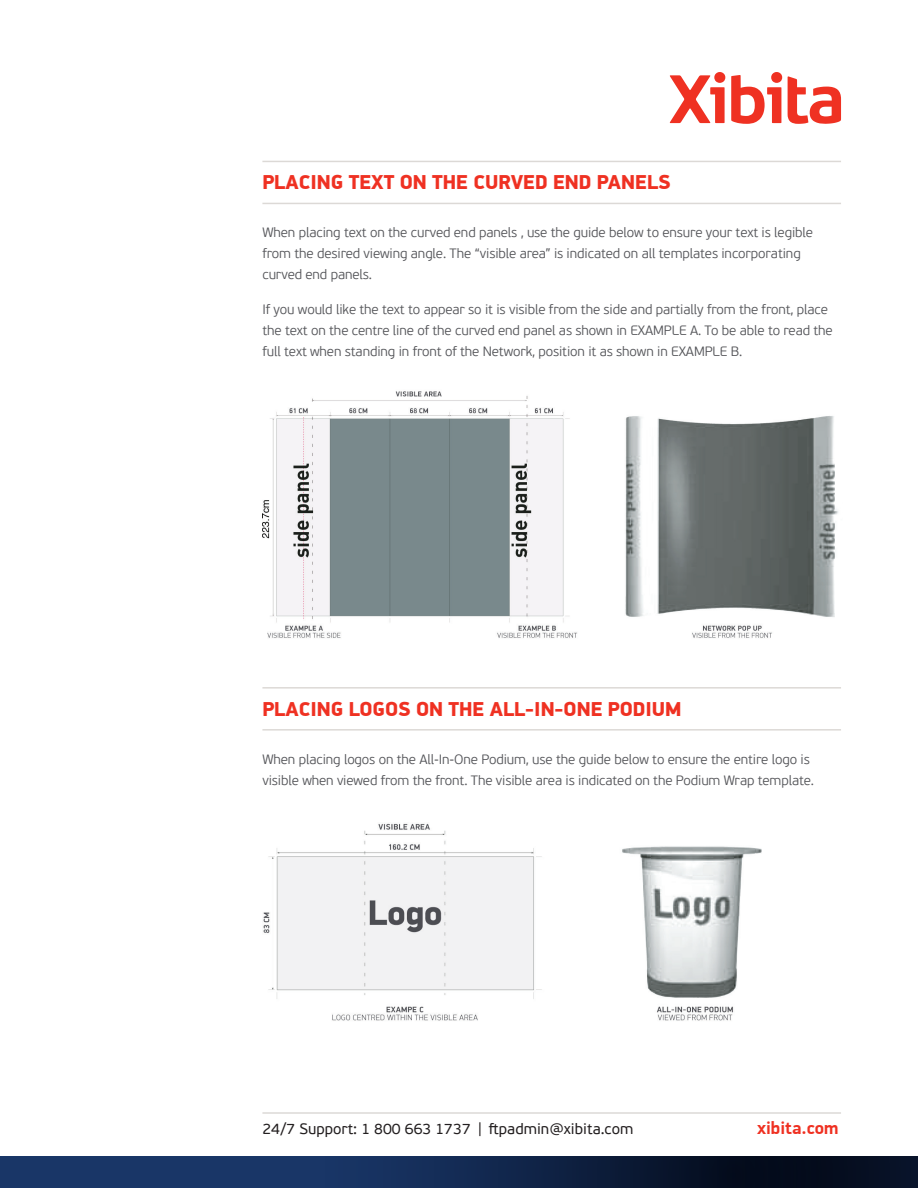
<style>
.page{position:relative;width:918px;height:1188px;background:#fff}
.page>*{position:absolute;margin:0;border:0;box-sizing:border-box;transform-origin:0 0}
.t1{font:900 20.25px "PF Din Display Pro";color:#ef3122}
.t2{font:700 18px "PF Din Display Pro";color:#ef3122}
.t3{font:15px "PF Beau Sans Pro";color:#231f20}
.t4{font:300 13.5px/21px "PF Beau Sans Pro";letter-spacing:-.01em;color:#55565a}
.s1{font-weight:300}
</style>
<div class="page">
<svg style="left:0;top:1156px;width:918px;height:32px;background:#102549"></svg>
<hr style="left:262px;top:1112px;width:579px;height:2px;background:#dcd9d6">
<svg style="left:670px;top:72px;width:55px;height:51px"></svg>
<svg style="left:731px;top:72px;width:51px;height:52px"></svg>
<svg style="left:788px;top:76px;width:53px;height:48px"></svg>
<hr style="left:262px;top:161px;width:579px;height:1px;background:#dcd9d6">
<hr style="left:262px;top:203px;width:579px;height:1px;background:#dcd9d6">
<img style="left:262px;top:391px;width:576px;height:247px">
<img style="left:263px;top:823px;width:499px;height:198px">
<hr style="left:262px;top:687px;width:579px;height:2px;background:#dcd9d6">
<hr style="left:262px;top:729px;width:579px;height:2px;background:#dcd9d6">
<h1 class="t1" style="left:262px;top:170px;width:304px">PLACIN G TEXT ON THE CURVED END</h1>
<h1 class="t1" style="left:597px;top:170px;width:38px">PANELS</h1>
<p class="t4" style="left:262px;top:222px;width:552px">When placing text on the curved end panels , use the guide below to ensure your text is legible from the desired viewing angle. The “visible area” is indicated on all templates incorporating curved end panels.</p>
<p class="t4" style="left:262px;top:299px;width:572px">If you would like the text to appear so it is visible from the side and partially from the front, place the text on the centre line of the curved end panel as shown in EXAMPLE A. To be able to read the full text when standing in front of the Network, position it as shown in EXAMPLE B.</p>
<h1 class="t1" style="left:262px;top:696px;width:421px">PLACING LOGOS ON THE ALL-IN-ONE PODIUM</h1>
<p class="t4" style="left:262px;top:749px;width:553px">When placing logos on the All-In-One Podium, use the guide below to ensure the entire logo is visible when viewed from the front. The visible area is indicated on the Podium Wrap template.</p>
<p class="t3" style="left:262px;top:1120px;width:373px">24/7 Support: 1 800 663 1737 <span class="s1">|</span> ftpadmin@xibita.com</p>
<h2 class="t2" style="left:757px;top:1117px;width:83px">xibita.com</h2>
</div>
